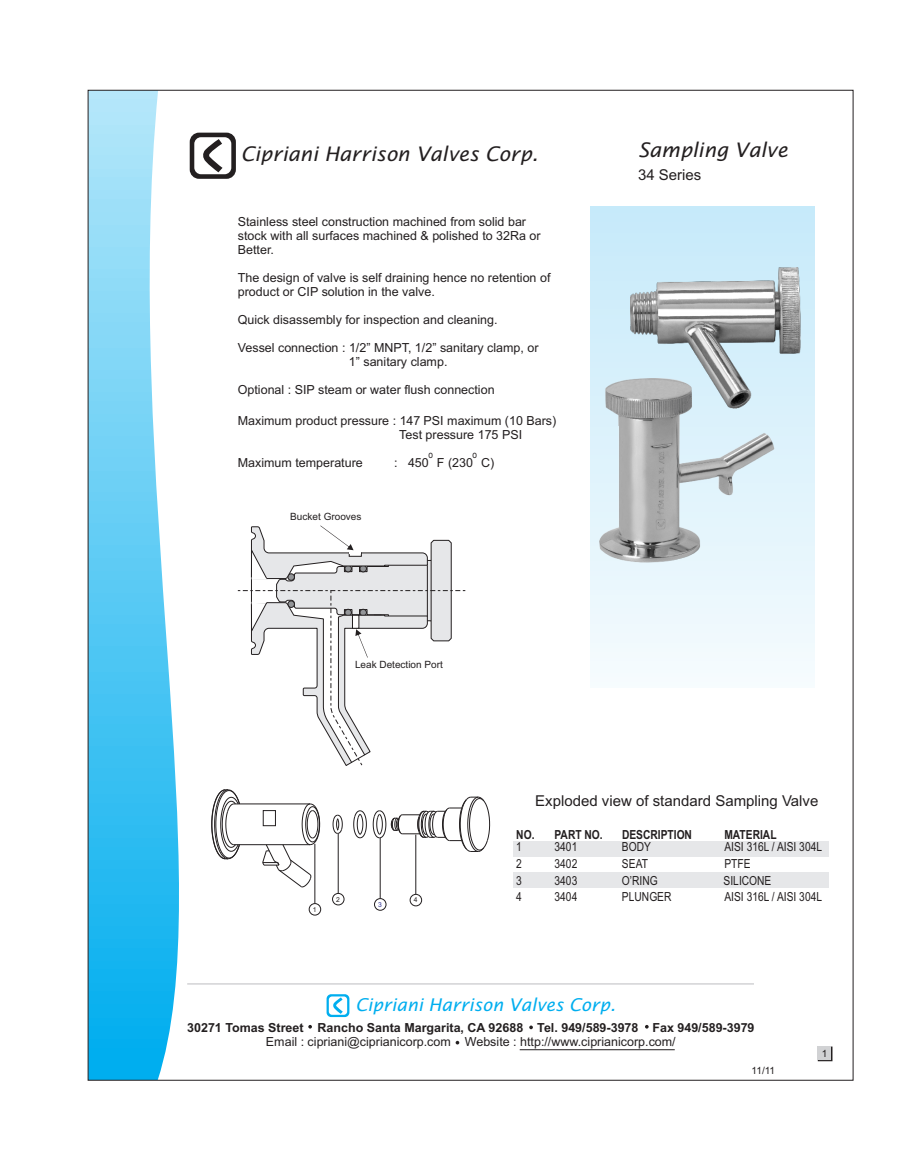
<style>
.page{position:relative;width:900px;height:1170px;background:#fff}
.page>*{position:absolute;margin:0;border:0;box-sizing:border-box;transform-origin:0 0}
.t1{font:italic 20px "Lucida Sans";color:#231f20}
.t2{font:italic 17.5px "Lucida Sans";color:#00aeef}
.t3{font:15px "Arial";color:#231f20}
.t4{font:12.5px/14px "Arial";color:#231f20}
.t5{font:12.5px "Arial Narrow";color:#231f20}
.t6{font:700 12.5px "Arial";color:#231f20}
.t7{font:700 12.5px "Arial Narrow";color:#231f20}
.t8{font:10px "Arial";color:#231f20}
.t9{font:10px "Arial Narrow";color:#231f20}
.t10{font:6.88px "Arial";color:#2e3092}
.t11{font:6.75px "Arial";color:#231f20}
</style>
<div class="page">
<hr style="left:315px;top:844px;width:1px;height:59px;background:#231f20">
<div style="left:309px;top:903px;width:12px;height:12px;border:1px solid #231f20;border-radius:50%"></div>
<hr style="left:338px;top:834px;width:1px;height:59px;background:#231f20">
<div style="left:332px;top:893px;width:12px;height:12px;border:1px solid #231f20;border-radius:50%"></div>
<hr style="left:380px;top:838px;width:1px;height:60px;background:#231f20">
<div style="left:374px;top:898px;width:12px;height:13px;border:1px solid #231f20;border-radius:50%"></div>
<hr style="left:416px;top:835px;width:1px;height:59px;background:#231f20">
<div style="left:410px;top:894px;width:12px;height:12px;border:1px solid #231f20;border-radius:50%"></div>
<div style="left:590px;top:206px;width:225px;height:482px;background:linear-gradient(to bottom,#c6e9f9,#f5fbfe)"></div>
<svg style="left:818px;top:1047px;width:14px;height:14px"></svg>
<div style="left:817px;top:1046px;width:14px;height:14px;background:#d1d2d4"></div>
<svg style="left:90px;top:92px;width:130px;height:986px"></svg>
<div style="left:514px;top:873px;width:315px;height:15px;background:#e6e7e9"></div>
<div style="left:514px;top:841px;width:315px;height:15px;background:#e6e7e9"></div>
<hr style="left:234px;top:844px;width:76px;height:1px;background:#231f20">
<hr style="left:234px;top:804px;width:76px;height:1px;background:#231f20">
<svg style="left:333px;top:815px;width:10px;height:19px"></svg>
<svg style="left:353px;top:810px;width:14px;height:28px"></svg>
<svg style="left:373px;top:797px;width:117px;height:55px"></svg>
<svg style="left:211px;top:789px;width:29px;height:71px"></svg>
<svg style="left:262px;top:803px;width:58px;height:84px"></svg>
<div style="left:190px;top:133px;width:46px;height:46px;background:#231f20;border-radius:9px"></div>
<div style="left:194px;top:137px;width:37px;height:37px;background:#fff;border-radius:7px"></div>
<svg style="left:203px;top:139px;width:20px;height:33px"></svg>
<svg style="left:308px;top:1025px;width:4px;height:4px"></svg>
<svg style="left:456px;top:1041px;width:3px;height:4px"></svg>
<svg style="left:645px;top:1025px;width:4px;height:4px"></svg>
<svg style="left:529px;top:1026px;width:4px;height:3px"></svg>
<hr style="left:520px;top:1049px;width:155px;height:1px;background:#231f20">
<hr style="left:187px;top:984px;width:567px;height:1px;background:#bcbdc0">
<svg style="left:327px;top:994px;width:22px;height:23px"></svg>
<div style="left:329px;top:996px;width:18px;height:19px;background:#fff;border-radius:3px"></div>
<svg style="left:333px;top:997px;width:10px;height:17px"></svg>
<img style="left:630px;top:267px;width:170px;height:141px">
<img style="left:599px;top:378px;width:176px;height:185px">
<svg style="left:238px;top:525px;width:228px;height:241px"></svg>
<div style="left:263px;top:810px;width:13px;height:16px;border:1px solid #231f20"></div>
<h1 class="t1" style="left:241px;top:146px;width:299px">Cipriani Harrison Valves Corp.</h1>
<p class="t4" style="left:238px;top:216px;width:304px">Stainless steel construction machined from solid bar stock with all surfaces machined &amp; polished to 32Ra or<br>Better.</p>
<p class="t4" style="left:238px;top:272px;width:314px">The design of valve is self draining hence no retention of product or CIP solution in the valve.</p>
<p class="t4" style="left:238px;top:314px;width:261px">Quick disassembly for inspection and cleaning.</p>
<p class="t4" style="left:349px;top:342px;width:191px;text-indent:-111px">Vessel connection : 1/2” MNPT, 1/2” sanitary clamp, or<br>1” sanitary clamp.</p>
<p class="t4" style="left:238px;top:384px;width:258px">Optional : SIP steam or water flush connection</p>
<p class="t4" style="left:399px;top:414px;width:159px;text-indent:-161px">Maximum product pressure : 147 PSI maximum (10 Bars)<br>Test pressure 175 PSI</p>
<p class="t9" style="left:428px;top:450px;width:6px">o</p>
<p class="t9" style="left:473px;top:450px;width:6px">o</p>
<p class="t4" style="left:238px;top:456px;width:127px">Maximum temperature</p>
<p class="t4" style="left:394px;top:456px;width:102px">: 450 F (230 C)</p>
<p class="t8" style="left:290px;top:512px;width:73px">Bucket Grooves</p>
<p class="t8" style="left:355px;top:661px;width:89px">Leak Detection Port</p>
<h1 class="t1" style="left:638px;top:142px;width:151px">Sampling Valve</h1>
<p class="t3" style="left:638px;top:169px;width:65px">34 Series</p>
<p class="t11" style="left:313px;top:907px;width:5px">1</p>
<p class="t11" style="left:336px;top:897px;width:5px">2</p>
<p class="t10" style="left:378px;top:902px;width:5px">3</p>
<p class="t11" style="left:414px;top:898px;width:5px">4</p>
<p class="t3" style="left:535px;top:795px;width:285px">Exploded view of standard Sampling Valve</p>
<p class="t7" style="left:516px;top:830px;width:88px">NO. PART NO.</p>
<p class="t7" style="left:622px;top:830px;width:72px">DESCRIPTION</p>
<p class="t7" style="left:724px;top:830px;width:54px">MATERIAL</p>
<p class="t5" style="left:516px;top:842px;width:7px">1</p>
<p class="t5" style="left:555px;top:842px;width:24px">3401</p>
<p class="t5" style="left:622px;top:842px;width:31px">BODY</p>
<p class="t5" style="left:724px;top:842px;width:99px">AISI 316L / AISI 304L</p>
<p class="t5" style="left:516px;top:859px;width:7px">2</p>
<p class="t5" style="left:555px;top:859px;width:24px">3402</p>
<p class="t5" style="left:622px;top:859px;width:28px">SEAT</p>
<p class="t5" style="left:724px;top:859px;width:28px">PTFE</p>
<p class="t5" style="left:516px;top:876px;width:7px">3</p>
<p class="t5" style="left:555px;top:876px;width:24px">3403</p>
<p class="t5" style="left:622px;top:876px;width:37px">O’RING</p>
<p class="t5" style="left:724px;top:876px;width:49px">SILICONE</p>
<p class="t5" style="left:516px;top:892px;width:7px">4</p>
<p class="t5" style="left:555px;top:892px;width:24px">3404</p>
<p class="t5" style="left:622px;top:892px;width:51px">PLUNGER</p>
<p class="t5" style="left:724px;top:892px;width:99px">AISI 316L / AISI 304L</p>
<h2 class="t2" style="left:356px;top:997px;width:262px">Cipriani Harrison Valves Corp.</h2>
<p class="t6" style="left:187px;top:1023px;width:569px">30271 Tomas Street Rancho Santa Margarita, CA 92688 Tel. 949/589-3978 Fax 949/589-3979</p>
<p class="t4" style="left:266px;top:1035px;width:411px">Email : cipriani@ciprianicorp.com Website : http://www.ciprianicorp.com/</p>
<p class="t8" style="left:752px;top:1067px;width:25px">11/11</p>
<p class="t8" style="left:822px;top:1049px;width:7px">1</p>
</div>
